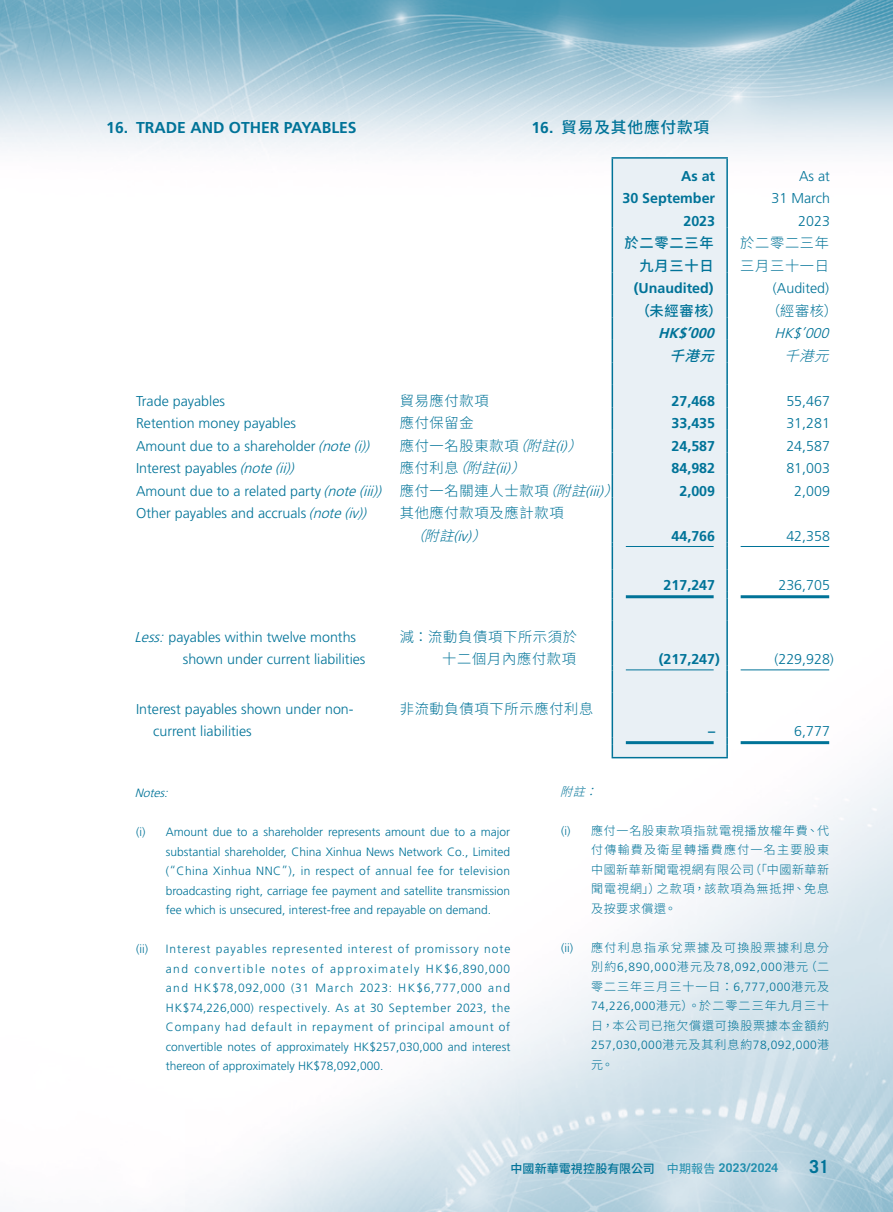
<style>
.page{position:relative;width:893px;height:1212px;background:#fff}
.page>*{position:absolute;margin:0;border:0;box-sizing:border-box;transform-origin:0 0}
.t1{font:700 18px "Trade Gothic LT Std";color:#007398}
.Heading_1{font:700 15.75px "Frutiger LT Std";color:#007398}
.Heading_1-2{font:500 15.75px "Source Han Sans TC";letter-spacing:.05em;color:#007398}
.Body_Text{font:300 14.25px/22.5px "Frutiger LT Std";color:#007398}
.Body_Text-2{font:300 14.25px/22.5px "Source Han Sans TC";letter-spacing:.05em;color:#007398}
.Body_Text-3{font:700 14.25px "Frutiger LT Std";color:#007398}
.Body_Text-4{font:500 14.25px "Source Han Sans TC";letter-spacing:.05em;color:#007398}
.Body_Text-5{font:italic 700 14.25px "Frutiger LT Std";color:#007398}
.Body_Text-6{font:italic 300 14.25px "Frutiger LT Std";color:#007398}
.Body_Text-7{font:italic 500 14.25px "Source Han Sans TC";color:#007398}
.Body_Text-8{font:italic 300 14.25px "Source Han Sans TC";color:#007398}
.Notes{font:300 12px/19.5px "Frutiger LT Std";color:#007398;text-align:justify}
.C_Notes{font:300 12px/19.5px "Source Han Sans TC";letter-spacing:.085em;color:#007398;text-align:justify}
.t2{font:500 12px "Source Han Sans TC";color:#007398}
.Notes-2{font:italic 300 12px "Frutiger LT Std";color:#007398}
.C_Notes-2{font:300 12px "Frutiger LT Std";color:#007398}
.C_Notes-3{font:italic 300 12px "Source Han Sans TC";color:#007398}
.s1{font-family:"Frutiger LT Std";font-weight:700}
.s2{font-style:italic}
.s3{font-family:"Frutiger LT Std";font-style:italic}
.s4{font-family:"Frutiger LT Std"}
.s5{font-weight:400;color:#1f8dad}
.s6{font-family:"Trade Gothic LT Std";font-weight:700;color:#1f8dad}
</style>
<div class="page">
<img style="left:0;top:0;width:893px;height:1212px">
<div style="left:613px;top:159px;width:113px;height:598px;background:#e9f0f5"></div>
<hr style="left:612px;top:157px;width:116px;height:2px;background:#007398">
<hr style="left:612px;top:159px;width:1px;height:68px;background:#007398">
<hr style="left:726px;top:159px;width:2px;height:68px;background:#007398">
<hr style="left:612px;top:227px;width:1px;height:45px;background:#007398">
<hr style="left:726px;top:227px;width:2px;height:45px;background:#007398">
<hr style="left:726px;top:272px;width:2px;height:23px;background:#007398">
<hr style="left:726px;top:295px;width:2px;height:22px;background:#007398">
<hr style="left:726px;top:317px;width:2px;height:23px;background:#007398">
<hr style="left:726px;top:340px;width:2px;height:22px;background:#007398">
<hr style="left:726px;top:362px;width:2px;height:23px;background:#007398">
<hr style="left:726px;top:385px;width:2px;height:22px;background:#007398">
<hr style="left:726px;top:407px;width:2px;height:23px;background:#007398">
<hr style="left:726px;top:430px;width:2px;height:22px;background:#007398">
<hr style="left:726px;top:452px;width:2px;height:23px;background:#007398">
<svg style="left:612px;top:272px;width:1px;height:225px"></svg>
<hr style="left:726px;top:475px;width:2px;height:22px;background:#007398">
<hr style="left:612px;top:497px;width:1px;height:45px;background:#007398">
<hr style="left:726px;top:497px;width:2px;height:45px;background:#007398">
<hr style="left:726px;top:547px;width:2px;height:22px;background:#007398">
<hr style="left:726px;top:569px;width:2px;height:23px;background:#007398">
<svg style="left:726px;top:592px;width:2px;height:6px"></svg>
<svg style="left:612px;top:542px;width:1px;height:79px"></svg>
<hr style="left:726px;top:598px;width:2px;height:23px;background:#007398">
<hr style="left:612px;top:621px;width:1px;height:45px;background:#007398">
<hr style="left:726px;top:621px;width:2px;height:45px;background:#007398">
<svg style="left:612px;top:666px;width:1px;height:27px"></svg>
<hr style="left:726px;top:670px;width:2px;height:23px;background:#007398">
<hr style="left:612px;top:693px;width:1px;height:45px;background:#007398">
<hr style="left:726px;top:693px;width:2px;height:45px;background:#007398">
<svg style="left:612px;top:738px;width:1px;height:19px"></svg>
<svg style="left:726px;top:738px;width:2px;height:19px"></svg>
<hr style="left:612px;top:757px;width:116px;height:1px;background:#007398">
<hr style="left:626px;top:546px;width:88px;height:1px;background:#007398">
<hr style="left:741px;top:546px;width:88px;height:1px;background:#007398">
<hr style="left:626px;top:595px;width:88px;height:3px;background:#007398">
<hr style="left:741px;top:595px;width:88px;height:3px;background:#007398">
<hr style="left:626px;top:669px;width:88px;height:1px;background:#007398">
<hr style="left:741px;top:669px;width:88px;height:1px;background:#007398">
<hr style="left:626px;top:741px;width:88px;height:3px;background:#007398">
<hr style="left:741px;top:741px;width:88px;height:3px;background:#007398">
<p class="Heading_1" style="left:106px;top:118px;width:252px">16. TRADE AND OTHER PAYABLES</p>
<p class="Heading_1-2" style="left:531px;top:118px;width:179px"><span class="s1">16.</span> 貿易及其他應付款項</p>
<p class="Body_Text-3" style="left:681px;top:167px;width:36px">As at</p>
<p class="Body_Text-3" style="left:622px;top:190px;width:94px">30 September</p>
<p class="Body_Text-3" style="left:683px;top:212px;width:33px">2023</p>
<p class="Body_Text-4" style="left:625px;top:235px;width:91px">於二零二三年</p>
<p class="Body_Text-4" style="left:639px;top:257px;width:76px">九月三十日</p>
<p class="Body_Text" style="left:799px;top:165px;width:32px">As at</p>
<p class="Body_Text" style="left:772px;top:187px;width:60px">31 March</p>
<p class="Body_Text" style="left:798px;top:210px;width:33px">2023</p>
<p class="Body_Text-2" style="left:740px;top:232px;width:91px">於二零二三年</p>
<p class="Body_Text-2" style="left:740px;top:254px;width:91px">三月三十一日</p>
<p class="Body_Text-3" style="left:634px;top:280px;width:81px">(Unaudited)</p>
<p class="Body_Text" style="left:773px;top:277px;width:58px">(Audited)</p>
<p class="Body_Text-4" style="left:636px;top:302px;width:88px">（未經審核）</p>
<p class="Body_Text-2" style="left:766px;top:299px;width:73px">（經審核）</p>
<p class="Body_Text-5" style="left:658px;top:325px;width:61px">HK$’000</p>
<p class="Body_Text-6" style="left:775px;top:325px;width:60px">HK$’000</p>
<p class="Body_Text-7" style="left:669px;top:347px;width:57px">千港元</p>
<p class="Body_Text-8" style="left:784px;top:347px;width:57px">千港元</p>
<p class="Body_Text" style="left:136px;top:390px;width:90px">Trade payables</p>
<p class="Body_Text-2" style="left:400px;top:389px;width:91px">貿易應付款項</p>
<p class="Body_Text-3" style="left:672px;top:392px;width:45px">27,468</p>
<p class="Body_Text" style="left:786px;top:390px;width:45px">55,467</p>
<p class="Body_Text" style="left:136px;top:412px;width:161px">Retention money payables</p>
<p class="Body_Text-2" style="left:400px;top:412px;width:76px">應付保留金</p>
<p class="Body_Text-3" style="left:672px;top:415px;width:45px">33,435</p>
<p class="Body_Text" style="left:786px;top:412px;width:45px">31,281</p>
<p class="Body_Text" style="left:136px;top:435px;width:239px">Amount due to a shareholder <span class="s2">(note(i))</span></p>
<p class="Body_Text-2" style="left:400px;top:434px;width:195px">應付一名股東款項<span class="s2">（附註</span><span class="s3">(i)</span><span class="s2">）</span></p>
<p class="Body_Text-3" style="left:672px;top:437px;width:45px">24,587</p>
<p class="Body_Text" style="left:786px;top:435px;width:45px">24,587</p>
<p class="Body_Text" style="left:136px;top:457px;width:163px">Interest payables <span class="s2">(note(ii))</span></p>
<p class="Body_Text-2" style="left:400px;top:457px;width:138px">應付利息<span class="s2">（附註</span><span class="s3">(ii)</span><span class="s2">）</span></p>
<p class="Body_Text-3" style="left:672px;top:460px;width:45px">84,982</p>
<p class="Body_Text" style="left:786px;top:457px;width:45px">81,003</p>
<p class="Body_Text" style="left:136px;top:480px;width:250px">Amount due to a related party <span class="s2">(note(iii))</span></p>
<p class="Body_Text-2" style="left:400px;top:479px;width:231px">應付一名關連人士款項<span class="s2">（附註</span><span class="s3">(iii)</span><span class="s2">）</span></p>
<p class="Body_Text-3" style="left:679px;top:482px;width:37px">2,009</p>
<p class="Body_Text" style="left:794px;top:480px;width:37px">2,009</p>
<p class="Body_Text" style="left:136px;top:502px;width:236px">Other payables and accruals <span class="s2">(note(iv))</span></p>
<p class="Body_Text-2" style="left:410px;top:502px;width:155px;text-indent:-11px">其他應付款項及應計款項<span class="s2">（附註</span><span class="s3">(iv)</span><span class="s2">）</span></p>
<p class="Body_Text-3" style="left:672px;top:527px;width:45px">44,766</p>
<p class="Body_Text" style="left:786px;top:525px;width:45px">42,358</p>
<p class="Body_Text-3" style="left:664px;top:577px;width:53px">217,247</p>
<p class="Body_Text" style="left:778px;top:574px;width:53px">236,705</p>
<p class="Body_Text" style="left:183px;top:625px;width:184px;text-indent:-48px"><span class="s2">Less:</span> payables within twelve months shown under current liabilities</p>
<p class="Body_Text-2" style="left:400px;top:625px;width:179px;text-align:right">減：流動負債項下所示須於十二個月內應付款項</p>
<p class="Body_Text" style="left:153px;top:697px;width:202px;text-indent:-17px">Interest payables shown under non&shy;current liabilities</p>
<p class="Body_Text-2" style="left:400px;top:697px;width:195px">非流動負債項下所示應付利息</p>
<p class="Body_Text-3" style="left:659px;top:651px;width:62px">(217,247)</p>
<p class="Body_Text" style="left:774px;top:648px;width:61px">(229,928)</p>
<p class="Body_Text-3" style="left:708px;top:723px;width:9px">–</p>
<p class="Body_Text" style="left:794px;top:720px;width:37px">6,777</p>
<p class="Notes-2" style="left:135px;top:786px;width:38px">Notes:</p>
<p class="Notes" style="left:166px;top:822px;width:346px;text-indent:-30px">(i) Amount due to a shareholder represents amount due to a major substantial shareholder, China Xinhua News Network Co., Limited (“China Xinhua NNC”), in respect of annual fee for television broadcasting right, carriage fee payment and satellite transmission fee which is unsecured, interest-free and repayable on demand.</p>
<p class="Notes" style="left:136px;top:939px;width:13px">(ii)</p>
<p class="Notes" style="left:166px;top:939px;width:346px">Interest payables represented interest of promissory note and convertible notes of approximately HK$6,890,000 and HK$78,092,000 (31 March 2023: HK$6,777,000 and HK$74,226,000) respectively. As at 30 September 2023, the Company had default in repayment of principal amount of convertible notes of approximately HK$257,030,000 and interest thereon of approximately HK$78,092,000.</p>
<p class="C_Notes-3" style="left:560px;top:784px;width:47px">附註：</p>
<p class="C_Notes" style="left:591px;top:820px;width:240px;text-indent:-30px"><span class="s4">(i)</span> 應付一名股東款項指就電視播放權年費、代付傳輸費及衛星轉播費應付一名主要股東中國新華新聞電視網有限公司（「中國新華新聞電視網」）之款項，該款項為無抵押、免息及按要求償還。</p>
<p class="C_Notes-2" style="left:561px;top:940px;width:13px">(ii)</p>
<p class="C_Notes" style="left:591px;top:937px;width:240px">應付利息指承兌票據及可換股票據利息分別約<span class="s4">6,890,000</span>港元及<span class="s4">78,092,000</span>港元（二零二三年三月三十一日：<span class="s4">6,777,000</span>港元及<span class="s4">74,226,000</span>港元）。於二零二三年九月三十日，本公司已拖欠償還可換股票據本金額約<span class="s4">257,030,000</span>港元及其利息約<span class="s4">78,092,000</span>港元。</p>
<p class="t2" style="left:511px;top:1162px;width:269px">中國新華電視控股有限公司　<span class="s5">中期報告</span> <span class="s6">2023/2024</span></p>
<h1 class="t1" style="left:809px;top:1155px;width:22px">31</h1>
</div>
